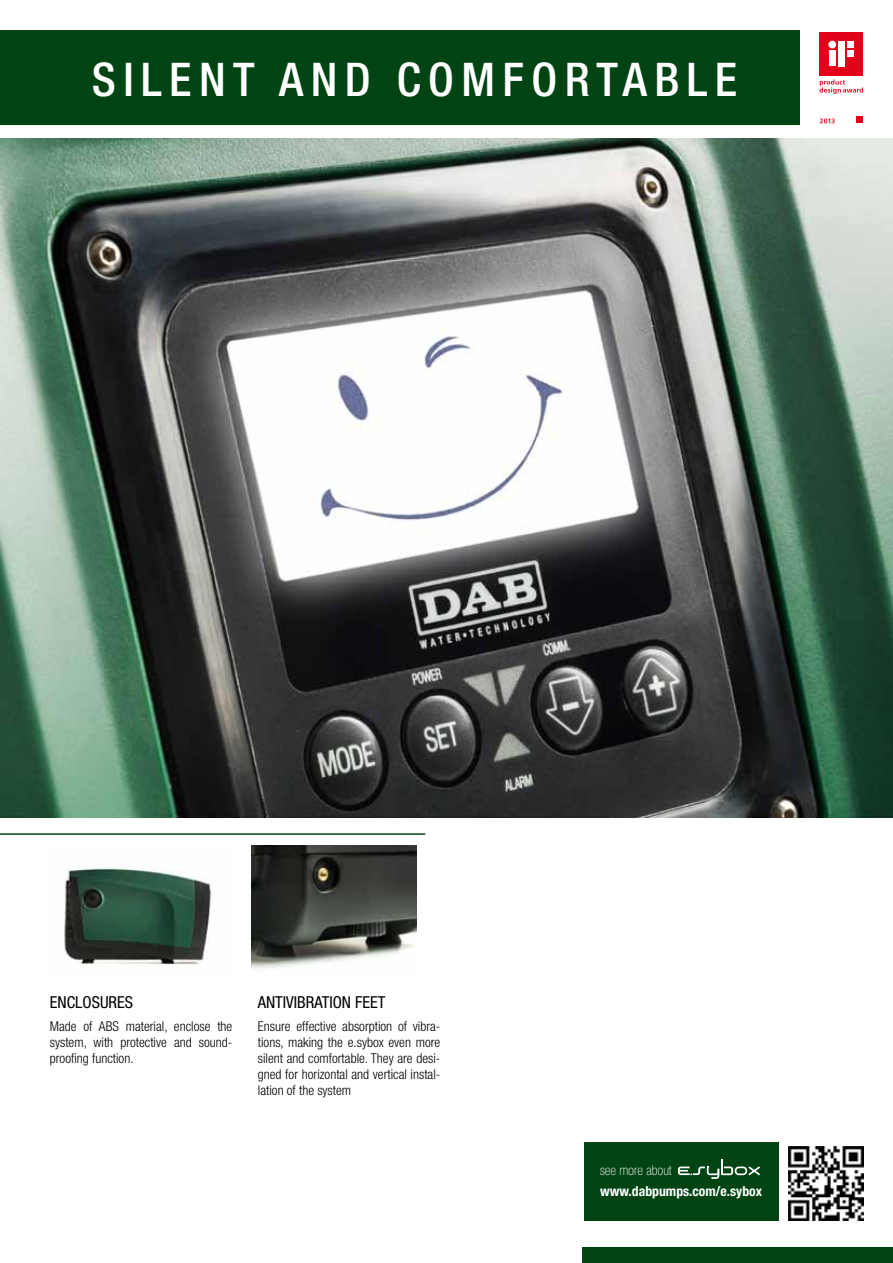
<style>
.page{position:relative;width:893px;height:1263px;background:#fff}
.page>*{position:absolute;margin:0;border:0;box-sizing:border-box;transform-origin:0 0}
.t1{font:500 condensed 46.5px "Helvetica Neue LT";color:#fff}
.t2{font:condensed 16.5px "Helvetica Neue LT";color:#000}
.t3{font:700 condensed 13.8px "Helvetica Neue LT";color:#fff}
.t4{font:100 condensed 13.8px "Helvetica Neue LT";color:#fff}
.t5{font:300 condensed 13.5px/16.2px "Helvetica Neue LT";color:#000;text-align:justify}
</style>
<div class="page">
<div style="left:0;top:30px;width:799px;height:94px;background:#004413"></div>
<div style="left:820px;top:32px;width:43px;height:43px;background:#e2001a"></div>
<div style="left:829px;top:50px;width:7px;height:16px;background:#fff"></div>
<div style="left:828px;top:41px;width:8px;height:7px;background:#fff;border-radius:50%"></div>
<div style="left:847px;top:41px;width:7px;height:7px;background:#fff"></div>
<div style="left:838px;top:41px;width:7px;height:25px;background:#fff"></div>
<div style="left:847px;top:50px;width:7px;height:7px;background:#fff"></div>
<div style="left:856px;top:116px;width:7px;height:7px;background:#e2001a"></div>
<svg style="left:819px;top:79px;width:44px;height:15px"></svg>
<svg style="left:820px;top:119px;width:15px;height:4px"></svg>
<hr style="left:0;top:124px;width:799px;height:1px;background:#004413">
<hr style="left:0;top:833px;width:425px;height:2px;background:#004413">
<div style="left:583px;top:1247px;width:310px;height:16px;background:#004413"></div>
<img style="left:63px;top:868px;width:149px;height:97px">
<img style="left:251px;top:845px;width:166px;height:124px">
<img style="left:0;top:138px;width:893px;height:680px">
<div style="left:584px;top:1142px;width:195px;height:78px;background:#004413"></div>
<svg style="left:678px;top:1159px;width:82px;height:20px"></svg>
<img style="left:789px;top:1146px;width:74px;height:74px">
<h1 class="t1" style="left:92px;top:52px;width:28px">SILENT</h1>
<h1 class="t1" style="left:279px;top:52px;width:31px">AND</h1>
<h1 class="t1" style="left:397px;top:52px;width:165px">CO MFORTA</h1>
<h1 class="t1" style="left:654px;top:52px;width:57px">BLE</h1>
<p class="t2" style="left:50px;top:993px;width:17px">ENCLO</p>
<p class="t2" style="left:92px;top:993px;width:43px">SURES</p>
<p class="t5" style="left:50px;top:1018px;width:184px">Made of ABS material, enclose the system, with protective and sound&shy;proofing function.</p>
<p class="t2" style="left:258px;top:993px;width:9px">ANTIVIBR</p>
<p class="t2" style="left:314px;top:993px;width:16px">ATION</p>
<p class="t2" style="left:355px;top:993px;width:9px">FEET</p>
<p class="t5" style="left:258px;top:1018px;width:184px">Ensure effective absorption of vibra&shy;tions, making the e.sybox even more silent and comfortable. They are desi&shy;gned for horizontal and vertical instal&shy;lation of the system</p>
<p class="t4" style="left:600px;top:1162px;width:73px">see more about</p>
<p class="t3" style="left:600px;top:1183px;width:164px">www.dabpumps.com/e.sybox</p>
</div>
